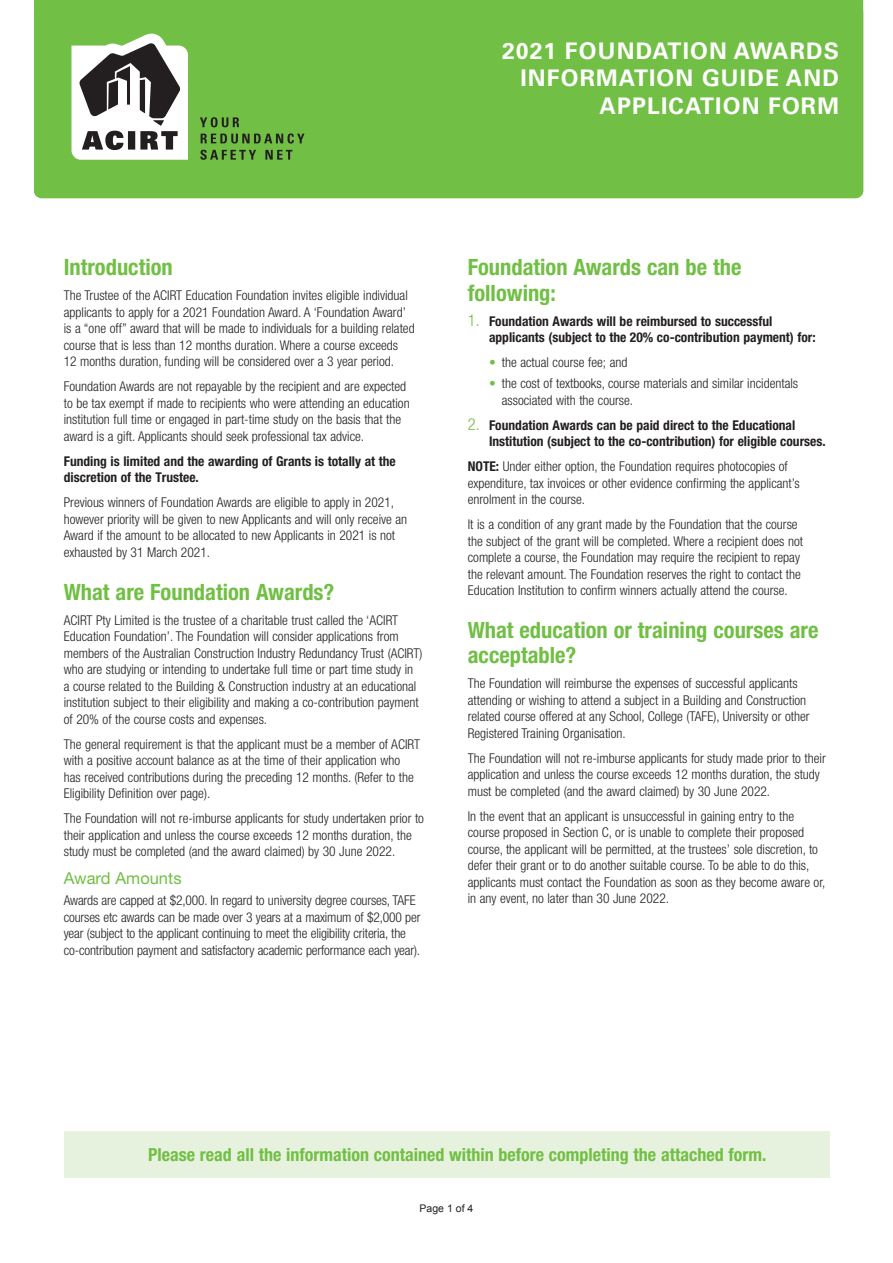
<style>
.page{position:relative;width:893px;height:1263px;background:#fff}
.page>*{position:absolute;margin:0;border:0;box-sizing:border-box;transform-origin:0 0}
.t1{font:700 22.8px/27.5px "Univers LT Std";letter-spacing:.05em;color:#fff;text-align:right}
.t2{font:700 condensed 22.5px/25.5px "Helvetica Neue LT Std";color:#71bf44}
.t3{font:700 condensed 18px "Helvetica Neue LT Std";color:#71bf44}
.t4{font:16.5px "Helvetica Neue LT Std";color:#71bf44}
.t5{font:300 condensed 13.5px/16.5px "Helvetica Neue LT Std";color:#231f20}
.t6{font:700 condensed 13.5px/16.5px "Helvetica Neue LT Std";color:#231f20}
.t7{font:10.5px "Arial";color:#231f20}
.s1{font-weight:300;font-size:16.5px;color:#71bf44}
.s2{color:#71bf44}
.s3{font-weight:700}
</style>
<div class="page">
<div style="left:34px;top:0;width:829px;height:198px;background:#71bf44"></div>
<div style="left:34px;top:5px;width:829px;height:193px;border:2px solid #71bf44;border-radius:7px"></div>
<svg style="left:200px;top:117px;width:39px;height:10px"></svg>
<svg style="left:201px;top:133px;width:103px;height:11px"></svg>
<svg style="left:200px;top:150px;width:56px;height:10px"></svg>
<svg style="left:265px;top:150px;width:27px;height:10px"></svg>
<svg style="left:72px;top:34px;width:116px;height:126px"></svg>
<div style="left:64px;top:1131px;width:765px;height:47px;background:#e7f2de"></div>
<h1 class="t1" style="left:502px;top:37px;width:338px">2021 FOUNDATION AWARDS<br>INFORMATION GUIDE AND<br>APPLICATION FORM</h1>
<h2 class="t2" style="left:64px;top:254px;width:111px">Introduction</h2>
<p class="t5" style="left:64px;top:287px;width:352px">The Trustee of the ACIRT Education Foundation invites eligible individual applicants to apply for a 2021 Foundation Award. A ‘Foundation Award’ is a “one off” award that will be made to individuals for a building related course that is less than 12 months duration. Where a course exceeds<br>12 months duration, funding will be considered over a 3 year period.</p>
<p class="t5" style="left:64px;top:378px;width:347px">Foundation Awards are not repayable by the recipient and are expected to be tax exempt if made to recipients who were attending an education institution full time or engaged in part-time study on the basis that the award is a gift. Applicants should seek professional tax advice.</p>
<p class="t6" style="left:64px;top:453px;width:333px">Funding is limited and the awarding of Grants is totally at the discretion of the Trustee.</p>
<p class="t5" style="left:64px;top:494px;width:345px">Previous winners of Foundation Awards are eligible to apply in 2021, however priority will be given to new Applicants and will only receive an Award if the amount to be allocated to new Applicants in 2021 is not exhausted by 31 March 2021.</p>
<h2 class="t2" style="left:64px;top:578px;width:272px">What are Foundation Awards?</h2>
<p class="t5" style="left:64px;top:611px;width:360px">ACIRT Pty Limited is the trustee of a charitable trust called the ‘ACIRT Education Foundation’. The Foundation will consider applications from members of the Australian Construction Industry Redundancy Trust (ACIRT) who are studying or intending to undertake full time or part time study in<br>a course related to the Building &amp; Construction industry at an educational institution subject to their eligibility and making a co-contribution payment of 20% of the course costs and expenses.</p>
<p class="t5" style="left:64px;top:735px;width:358px">The general requirement is that the applicant must be a member of ACIRT with a positive account balance as at the time of their application who has received contributions during the preceding 12 months. (Refer to the Eligibility Definition over page).</p>
<p class="t5" style="left:64px;top:810px;width:362px">The Foundation will not re-imburse applicants for study undertaken prior to their application and unless the course exceeds 12 months duration, the study must be completed (and the award claimed) by 30 June 2022.</p>
<p class="t4" style="left:64px;top:869px;width:119px">Award Amounts</p>
<p class="t5" style="left:64px;top:892px;width:358px">Awards are capped at $2,000. In regard to university degree courses, TAFE courses etc awards can be made over 3 years at a maximum of $2,000 per year (subject to the applicant continuing to meet the eligibility criteria, the co-contribution payment and satisfactory academic performance each year).</p>
<h2 class="t2" style="left:468px;top:254px;width:275px">Foundation Awards can be the following:</h2>
<p class="t6" style="left:489px;top:313px;width:328px;text-indent:-21px"><span class="s1">1.</span> Foundation Awards will be reimbursed to successful applicants (subject to the 20% co-contribution payment) for:</p>
<p class="t5" style="left:489px;top:354px;width:140px"><span class="s2">•</span> the actual course fee; and</p>
<p class="t5" style="left:502px;top:375px;width:298px;text-indent:-13px"><span class="s2">•</span> the cost of textbooks, course materials and similar incidentals associated with the course.</p>
<p class="t6" style="left:489px;top:416px;width:338px;text-indent:-21px"><span class="s1">2.</span> Foundation Awards can be paid direct to the Educational<br>Institution (subject to the co-contribution) for eligible courses.</p>
<p class="t5" style="left:468px;top:458px;width:333px"><span class="s3">NOTE:</span> Under either option, the Foundation requires photocopies of expenditure, tax invoices or other evidence confirming the applicant’s enrolment in the course.</p>
<p class="t5" style="left:468px;top:516px;width:337px">It is a condition of any grant made by the Foundation that the course the subject of the grant will be completed. Where a recipient does not complete a course, the Foundation may require the recipient to repay the relevant amount. The Foundation reserves the right to contact the Education Institution to confirm winners actually attend the course.</p>
<h2 class="t2" style="left:468px;top:617px;width:352px">What education or training courses are acceptable?</h2>
<p class="t5" style="left:468px;top:675px;width:343px">The Foundation will reimburse the expenses of successful applicants attending or wishing to attend a subject in a Building and Construction related course offered at any School, College (TAFE), University or other Registered Training Organisation.</p>
<p class="t5" style="left:468px;top:750px;width:360px">The Foundation will not re-imburse applicants for study made prior to their application and unless the course exceeds 12 months duration, the study must be completed (and the award claimed) by 30 June 2022.</p>
<p class="t5" style="left:468px;top:808px;width:359px">In the event that an applicant is unsuccessful in gaining entry to the course proposed in Section C, or is unable to complete their proposed course, the applicant will be permitted, at the trustees’ sole discretion, to defer their grant or to do another suitable course. To be able to do this, applicants must contact the Foundation as soon as they become aware or, in any event, no later than 30 June 2022.</p>
<h3 class="t3" style="left:148px;top:1143px;width:620px">Please read all the information contained within before completing the attached form.</h3>
<p class="t7" style="left:420px;top:1201px;width:55px">Page 1 of 4</p>
</div>
